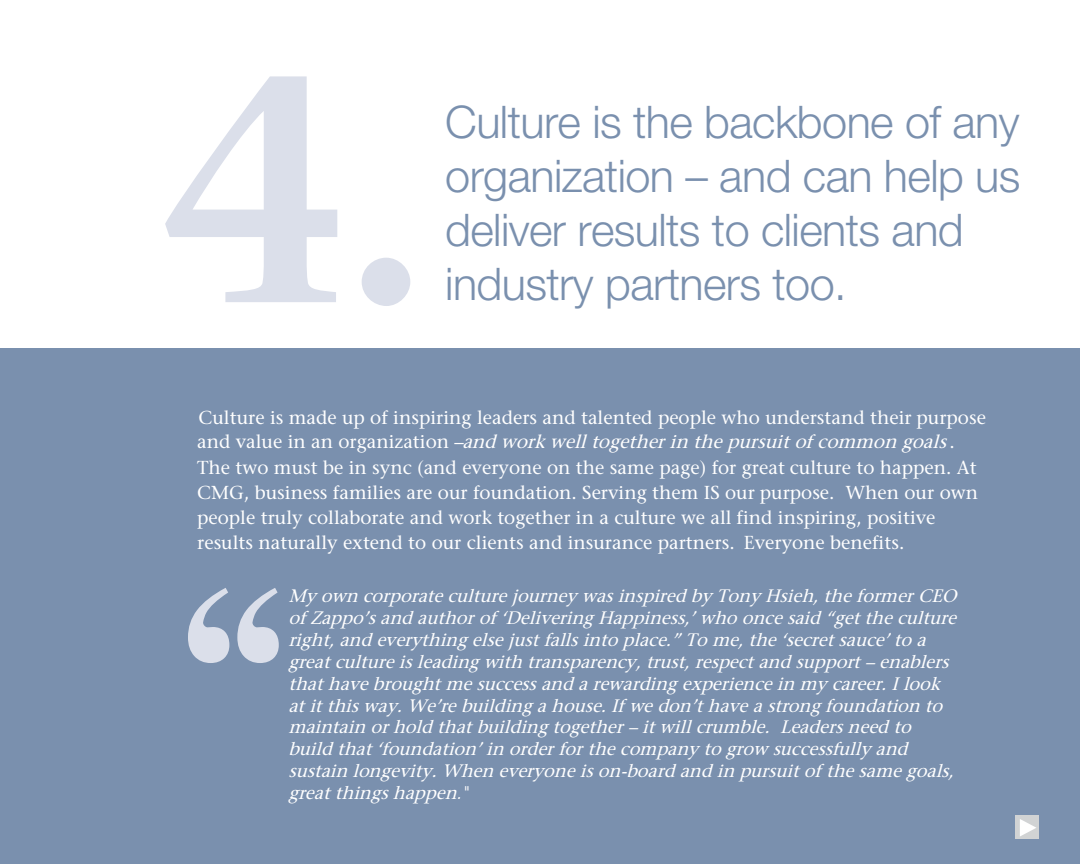
<style>
.page{position:relative;width:1080px;height:864px;background:#fff}
.page>*{position:absolute;margin:0;border:0;box-sizing:border-box;transform-origin:0 0}
.Big_light_blue_numbe{font:600 322.5px "Stone Serif Std";color:#dbdfea}
._40_head{font:300 45px/54px "Helvetica Neue LT Pro";letter-spacing:-.015em;color:#7a90ae}
.WHITE_SERIF{font:500 18.75px/25px "Stone Serif Std";color:#fff}
.WHITE_QUOTE{font:italic 500 18px/21.9px "Stone Serif Std";color:#fff}
.s1{font-style:italic}
.s2{font-family:"Helvetica Neue LT Pro";font-weight:300}
</style>
<div class="page">
<div style="left:0;top:349px;width:1080px;height:515px;background:#7a90ae"></div>
<svg style="left:188px;top:588px;width:41px;height:75px"></svg>
<svg style="left:237px;top:588px;width:42px;height:75px"></svg>
<div style="left:1015px;top:816px;width:24px;height:23px;background:#d1d3d4"></div>
<svg style="left:1020px;top:819px;width:16px;height:17px"></svg>
<p class="Big_light_blue_numbe" style="left:162px;top:-2px;width:273px">4.</p>
<p class="_40_head" style="left:445px;top:94px;width:577px">Culture is the backbone of any organization – and can help us deliver results to clients and industry partners too.</p>
<p class="WHITE_SERIF" style="left:197px;top:405px;width:790px">Culture is made up of inspiring leaders and talented people who understand their purpose a n d v a l u e i n a n o r g a n i z a t i o n – <span class="s1">and workwelltogetherin thepursuitofcommon goals</span> .<br>The two must be in sync (and everyone on the same page) for great culture to happen. At CMG, business families are our foundation. Serving them IS our purpose. When our own people truly collaborate and work together in a culture we all find inspiring, positive results naturally extend to our clients and insurance partners. Everyone benefits.</p>
<p class="WHITE_QUOTE" style="left:288px;top:585px;width:675px">My own corporateculturejourney wasinspired by Tony Hsieh,theformerCEO ofZappo’sand authorof‘DeliveringHappiness,’whooncesaid “gettheculture right,and everythingelsejustfallsintoplace.”Tome,the‘secretsauce’toa greatcultureisleadingwith transparency,trust,respectand support–enablers thathavebroughtmesuccessand arewardingexperiencein my career.Ilook atitthisway .We’rebuildingahouse.Ifwedon’thaveastrongfoundation to maintain orhold thatbuildingtogether–itwillcrumble. Leadersneed to build that‘foundation’in orderforthecompany togrow successfully and sustain longevity .When everyoneison-board and in pursuitofthesamegoals, greatthingshappen<span class="s2">. "</span></p>
</div>
